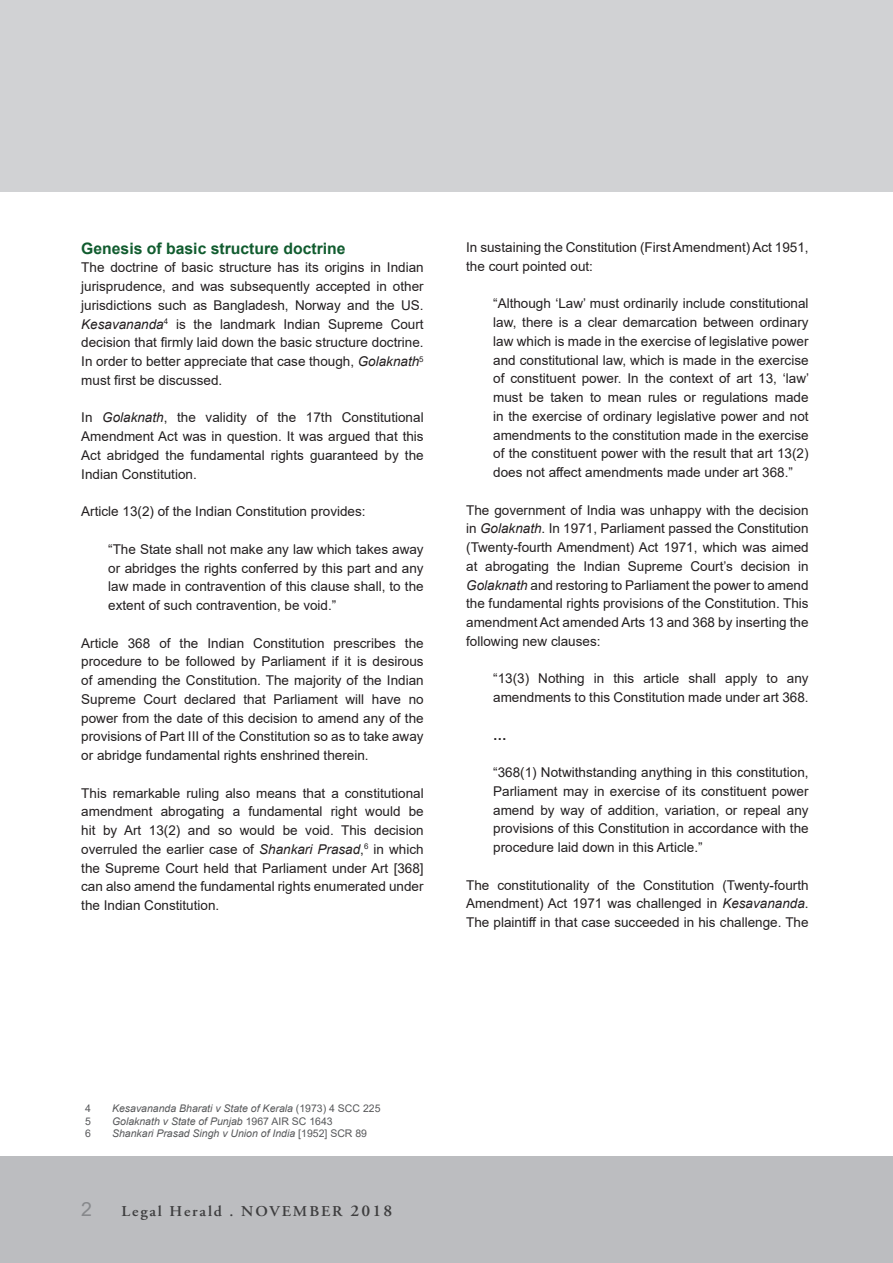
<style>
.page{position:relative;width:893px;height:1263px;background:#fff}
.page>*{position:absolute;margin:0;border:0;box-sizing:border-box;transform-origin:0 0}
.t1{font:19.5px "Arial";color:#87898c}
.t2{font:700 15.75px "Arial";color:#115c2f}
.t3{font:600 15px "Adobe Garamond";letter-spacing:.115em;color:#3e3e3f;scale:1.05 1}
.t4{font:13.5px/18.8px "Arial";color:#231f20;text-align:justify}
.t5{font:700 13.5px "Arial";color:#231f20}
.t6{font:italic 10.5px "Arial";color:#57585a}
.t7{font:10.5px "Arial";color:#57585a}
.s1{font-style:italic}
.s2{font-style:normal}
.s3{font-size:16.5px}
</style>
<div class="page">
<div style="left:0;top:1157px;width:893px;height:106px;background:#bcbdc0"></div>
<div style="left:0;top:0;width:893px;height:191px;background:#d1d2d4"></div>
<p class="t2" style="left:81px;top:237px;width:266px">Genesis of basic structure doctrine</p>
<p class="t4" style="left:81px;top:258px;width:344px">The doctrine of basic structure has its origins in Indian jurisprudence, and was subsequently accepted in other jurisdictions such as Bangladesh, Norway and the US.<br><span class="s1">Kesavananda</span><sup>4</sup> is the landmark Indian Supreme Court decision that firmly laid down the basic structure doctrine.<br>In order to better appreciate that case though, <span class="s1">Golaknath</span><sup>5 </sup>must first be discussed.</p>
<p class="t4" style="left:81px;top:408px;width:344px">In <span class="s1">Golaknath</span>, the validity of the 17th Constitutional Amendment Act was in question. It was argued that this Act abridged the fundamental rights guaranteed by the Indian Constitution.</p>
<p class="t4" style="left:81px;top:502px;width:286px">Article 13(2) of the Indian Constitution provides:</p>
<p class="t4" style="left:108px;top:540px;width:317px">“The State shall not make any law which takes away or abridges the rights conferred by this part and any law made in contravention of this clause shall, to the extent of such contravention, be void.”</p>
<p class="t4" style="left:81px;top:633px;width:344px">Article 368 of the Indian Constitution prescribes the procedure to be followed by Parliament if it is desirous of amending the Constitution. The majority of the Indian Supreme Court declared that Parliament will have no power from the date of this decision to amend any of the provisions of Part III of the Constitution so as to take away or abridge fundamental rights enshrined therein.</p>
<p class="t4" style="left:81px;top:783px;width:344px">This remarkable ruling also means that a constitutional amendment abrogating a fundamental right would be hit by Art 13(2) and so would be void. This decision overruled the earlier case of <span class="s1">Shankari Prasad</span>,<sup>6</sup> in which the Supreme Court held that Parliament under Art [368] can also amend the fundamental rights enumerated under the Indian Constitution.</p>
<p class="t4" style="left:466px;top:238px;width:344px">In sustaining the Constitution (First Amendment) Act 1951, the court pointed out:</p>
<p class="t4" style="left:493px;top:294px;width:317px">“Although ‘Law’ must ordinarily include constitutional law, there is a clear demarcation between ordinary law which is made in the exercise of legislative power and constitutional law, which is made in the exercise of constituent power. In the context of art 13, ‘law’ must be taken to mean rules or regulations made in the exercise of ordinary legislative power and not amendments to the constitution made in the exercise of the constituent power with the result that art 13(2) does not affect amendments made under art 368.”</p>
<p class="t4" style="left:466px;top:500px;width:344px">The government of India was unhappy with the decision in <span class="s1">Golaknath</span>. In 1971, Parliament passed the Constitution (Twenty-fourth Amendment) Act 1971, which was aimed at abrogating the Indian Supreme Court’s decision in <span class="s1">Golaknath</span> and restoring to Parliament the power to amend the fundamental rights provisions of the Constitution. This amendment Act amended Arts 13 and 368 by inserting the following new clauses:</p>
<p class="t4" style="left:493px;top:669px;width:317px">“13(3) Nothing in this article shall apply to any amendments to this Constitution made under art 368.</p>
<p class="t5" style="left:493px;top:725px;width:15px">…</p>
<p class="t4" style="left:493px;top:763px;width:317px">“368(1) Notwithstanding anything in this constitution, Parliament may in exercise of its constituent power amend by way of addition, variation, or repeal any provisions of this Constitution in accordance with the procedure laid down in this Article.”</p>
<p class="t4" style="left:466px;top:875px;width:344px">The constitutionality of the Constitution (Twenty-fourth Amendment) Act 1971 was challenged in <span class="s1">Kesavananda</span>.<br>The plaintiff in that case succeeded in his challenge. The</p>
<p class="t7" style="left:85px;top:1101px;width:7px">4</p>
<p class="t6" style="left:112px;top:1102px;width:270px">Kesavananda Bharati v State of Kerala <span class="s2">(1973) 4 SCC 225</span></p>
<p class="t7" style="left:85px;top:1114px;width:7px">5</p>
<p class="t6" style="left:112px;top:1114px;width:222px">Golaknath v State of Punjab <span class="s2">1967 AIR SC 1643</span></p>
<p class="t7" style="left:85px;top:1126px;width:7px">6</p>
<p class="t6" style="left:112px;top:1127px;width:257px">Shankari Prasad Singh v Union of India <span class="s2">[1952] SCR 89</span></p>
<h1 class="t1" style="left:81px;top:1195px;width:12px">2</h1>
<p class="t3" style="left:121px;top:1203px;width:260px">Legal Herald . NOVEMBER <span class="s3">2018</span></p>
</div>
